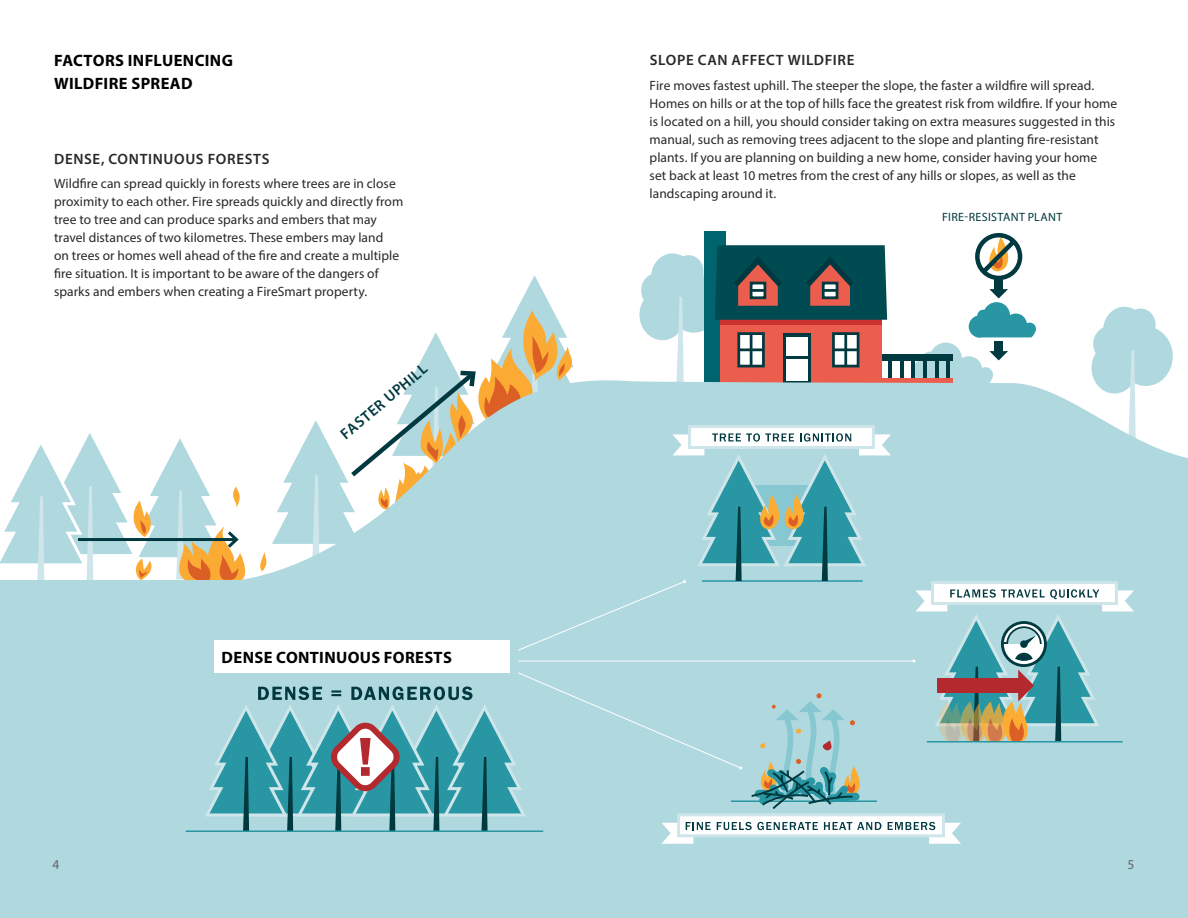
<style>
.page{position:relative;width:1188px;height:918px;background:#fff}
.page>*{position:absolute;margin:0;border:0;box-sizing:border-box;transform-origin:0 0}
.t1{font:700 16.5px/22.5px "Myriad Pro";letter-spacing:.02em;color:#000}
.t2{font:600 15.3px "Myriad Pro";color:#00393f}
.t3{font:600 15px "Myriad Pro";letter-spacing:.045em;color:#26282a}
.t4{font:13.5px/18px "Myriad Pro";letter-spacing:.005em;color:#26282a}
.t5{font:13.5px "Myriad Pro";color:#636466}
.t6{font:12px "Myriad Pro";letter-spacing:.03em;color:#00393f}
</style>
<div class="page">
<svg style="left:1091px;top:307px;width:82px;height:64px"></svg>
<div style="left:704px;top:232px;width:21px;height:153px;background:#00646e"></div>
<div style="left:882px;top:354px;width:71px;height:7px;background:#00393f"></div>
<hr style="left:900px;top:358px;width:3px;height:20px;background:#00393f">
<hr style="left:889px;top:358px;width:3px;height:20px;background:#00393f">
<svg style="left:246px;top:371px;width:942px;height:209px;fill:#b0d8df"></svg>
<div style="left:0;top:580px;width:1188px;height:338px;background:#b0d8df"></div>
<div style="left:214px;top:640px;width:296px;height:33px;background:#fff"></div>
<svg style="left:975px;top:233px;width:48px;height:49px"></svg>
<div style="left:995px;top:279px;width:8px;height:15px;background:#00393f"></div>
<svg style="left:912px;top:289px;width:124px;height:96px"></svg>
<svg style="left:0;top:433px;width:246px;height:147px"></svg>
<hr style="left:186px;top:831px;width:357px;height:1px;background:#2897a3">
<hr style="left:927px;top:741px;width:196px;height:2px;background:#2897a3">
<div style="left:931px;top:581px;width:187px;height:24px;background:#fff;border:3px solid #cee5ea"></div>
<div style="left:677px;top:813px;width:268px;height:24px;background:#fff;border:3px solid #cee5ea"></div>
<svg style="left:888px;top:822px;width:73px;height:22px"></svg>
<svg style="left:260px;top:245px;width:631px;height:406px"></svg>
<hr style="left:518px;top:661px;width:396px;height:1px;background:#fff">
<svg style="left:912px;top:589px;width:222px;height:152px"></svg>
<svg style="left:205px;top:672px;width:676px;height:172px"></svg>
<p class="t1" style="left:54px;top:51px;width:180px">FACTORS INFLUENCING<br>WILDFIRE SPREAD</p>
<p class="t3" style="left:54px;top:153px;width:217px">DENSE, CONTINUOUS FORESTS</p>
<p class="t4" style="left:54px;top:176px;width:351px">Wildfire can spread quickly in forests where trees are in close proximity to each other. Fire spreads quickly and directly from tree to tree and can produce sparks and embers that may travel distances of two kilometres. These embers may land<br>on trees or homes well ahead of the fire and create a multiple fire situation. It is important to be aware of the dangers of sparks and embers when creating a FireSmart property.</p>
<p class="t2" style="left:339px;top:431px;width:110px;rotate:-40deg">FASTER UPHILL</p>
<p class="t5" style="left:52px;top:859px;width:8px">4</p>
<p class="t1" style="left:222px;top:647px;width:232px">DENSE CONTINUOUS FORESTS</p>
<p class="t3" style="left:650px;top:54px;width:206px">SLOPE CAN AFFECT WILDFIRE</p>
<p class="t4" style="left:650px;top:78px;width:469px">Fire moves fastest uphill. The steeper the slope, the faster a wildfire will spread.<br>Homes on hills or at the top of hills face the greatest risk from wildfire. If your home is located on a hill, you should consider taking on extra measures suggested in this manual, such as removing trees adjacent to the slope and planting fire-resistant plants. If you are planning on building a new home, consider having your home set back at least 10 metres from the crest of any hills or slopes, as well as the landscaping around it.</p>
<p class="t6" style="left:942px;top:212px;width:122px">FIRE-RESISTANT PLANT</p>
<p class="t5" style="left:1127px;top:859px;width:8px">5</p>
</div>
